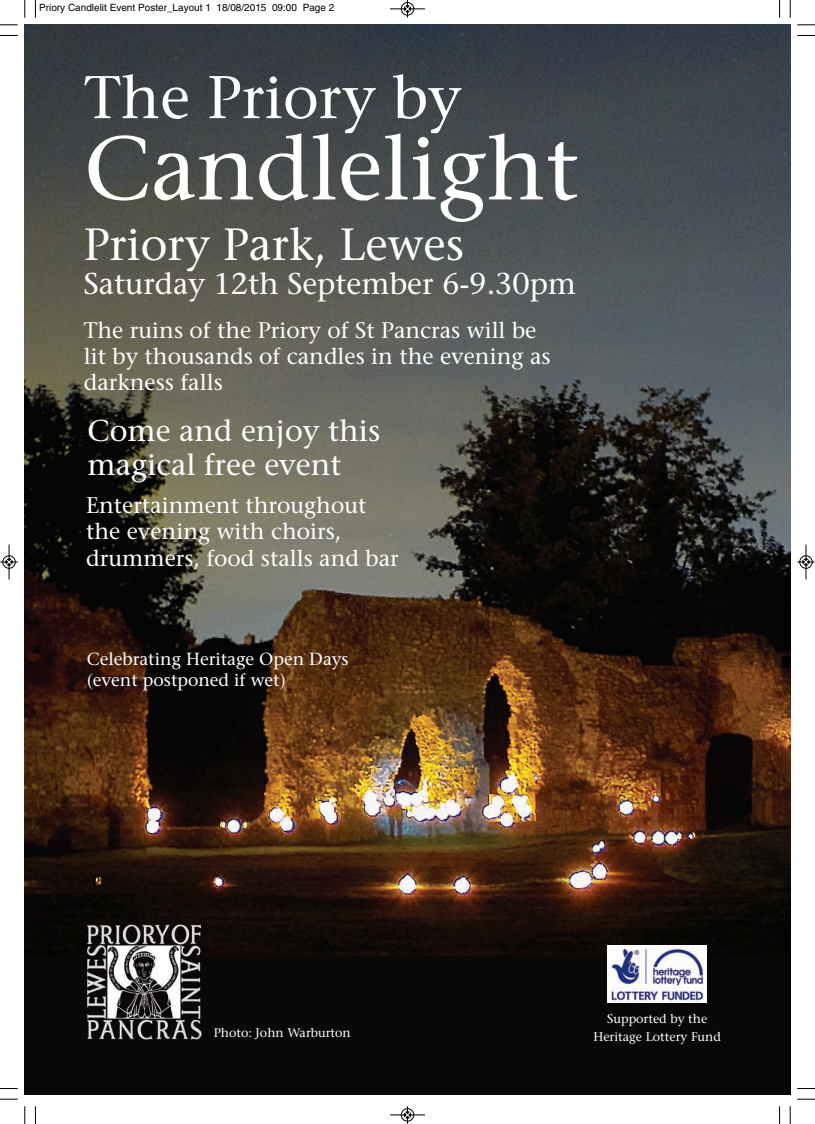
<style>
.page{position:relative;width:815px;height:1124px;background:#fff}
.page>*{position:absolute;margin:0;border:0;box-sizing:border-box;transform-origin:0 0}
.t1{font:90px "Stone Serif";color:#fff}
.t2{font:60px "Stone Serif";color:#fff}
.t3{font:45px "Stone Serif";color:#fff}
.t4{font:30px/33.8px "Stone Serif";color:#fff}
.t5{font:22.5px/26.2px "Stone Serif";color:#fff}
.t6{font:17.5px/21px "Stone Serif";color:#fff}
.t7{font:12.5px/17.5px "Stone Serif";color:#fff;text-align:center}
.t8{font:10px "Helvetica";color:#000}
</style>
<div class="page">
<img style="left:25px;top:25px;width:765px;height:1069px">
<img style="left:81px;top:920px;width:126px;height:125px">
<img style="left:607px;top:945px;width:99px;height:57px">
<svg style="left:35px;top:0;width:1px;height:18px"></svg>
<svg style="left:0;top:35px;width:18px;height:1px"></svg>
<svg style="left:779px;top:0;width:1px;height:18px"></svg>
<svg style="left:797px;top:35px;width:18px;height:1px"></svg>
<svg style="left:35px;top:1106px;width:1px;height:17px"></svg>
<svg style="left:0;top:1088px;width:18px;height:1px"></svg>
<svg style="left:779px;top:1106px;width:1px;height:17px"></svg>
<svg style="left:797px;top:1088px;width:18px;height:1px"></svg>
<svg style="left:24px;top:0;width:2px;height:18px"></svg>
<svg style="left:0;top:24px;width:18px;height:2px"></svg>
<svg style="left:790px;top:0;width:1px;height:18px"></svg>
<svg style="left:797px;top:24px;width:18px;height:2px"></svg>
<svg style="left:24px;top:1106px;width:2px;height:17px"></svg>
<svg style="left:0;top:1098px;width:18px;height:1px"></svg>
<svg style="left:790px;top:1106px;width:1px;height:17px"></svg>
<svg style="left:797px;top:1098px;width:18px;height:1px"></svg>
<div style="left:401px;top:2px;width:13px;height:14px;border:1px solid #fff;border-radius:50%"></div>
<hr style="left:390px;top:9px;width:35px;height:1px;background:#000">
<div style="left:401px;top:2px;width:13px;height:13px;border:1px solid #000;border-radius:50%"></div>
<svg style="left:404px;top:0;width:7px;height:18px"></svg>
<hr style="left:390px;top:1114px;width:35px;height:1px;background:#000">
<div style="left:401px;top:1108px;width:13px;height:13px;border:1px solid #000;border-radius:50%"></div>
<svg style="left:404px;top:1106px;width:7px;height:17px"></svg>
<div style="left:2px;top:555px;width:14px;height:13px;border:1px solid #fff;border-radius:50%"></div>
<hr style="left:9px;top:544px;width:1px;height:35px;background:#000">
<div style="left:3px;top:555px;width:12px;height:13px;border:1px solid #000;border-radius:50%"></div>
<svg style="left:0;top:558px;width:18px;height:7px"></svg>
<div style="left:799px;top:555px;width:14px;height:13px;border:1px solid #fff;border-radius:50%"></div>
<hr style="left:806px;top:544px;width:1px;height:35px;background:#000">
<div style="left:800px;top:555px;width:12px;height:13px;border:1px solid #000;border-radius:50%"></div>
<svg style="left:797px;top:558px;width:18px;height:7px"></svg>
<p class="t8" style="left:39px;top:4px;width:297px">Priory Candlelit Event Poster_Layout 1 18/08/2015 09:00 Page 2</p>
<h2 class="t2" style="left:84px;top:74px;width:379px">The Priory by</h2>
<h1 class="t1" style="left:84px;top:133px;width:496px">Candlelight</h1>
<h3 class="t3" style="left:84px;top:227px;width:382px">Priory Park, Lewes</h3>
<h3 class="t4" style="left:84px;top:269px;width:494px">Saturday 12th September 6-9.30pm</h3>
<p class="t5" style="left:84px;top:319px;width:468px">The ruins of the Priory of St Pancras will be lit by thousands of candles in the evening as darkness falls</p>
<h3 class="t4" style="left:88px;top:417px;width:294px">Come and enjoy this magical free event</h3>
<p class="t5" style="left:86px;top:494px;width:314px">Entertainment throughout the evening with choirs, drummers, food stalls and bar</p>
<p class="t6" style="left:87px;top:650px;width:264px">Celebrating Heritage Open Days (event postponed if wet)</p>
<p class="t7" style="left:214px;top:1024px;width:139px">Photo: John Warburton</p>
<p class="t7" style="left:593px;top:1011px;width:129px">Supported by the<br>Heritage Lottery Fund</p>
</div>
